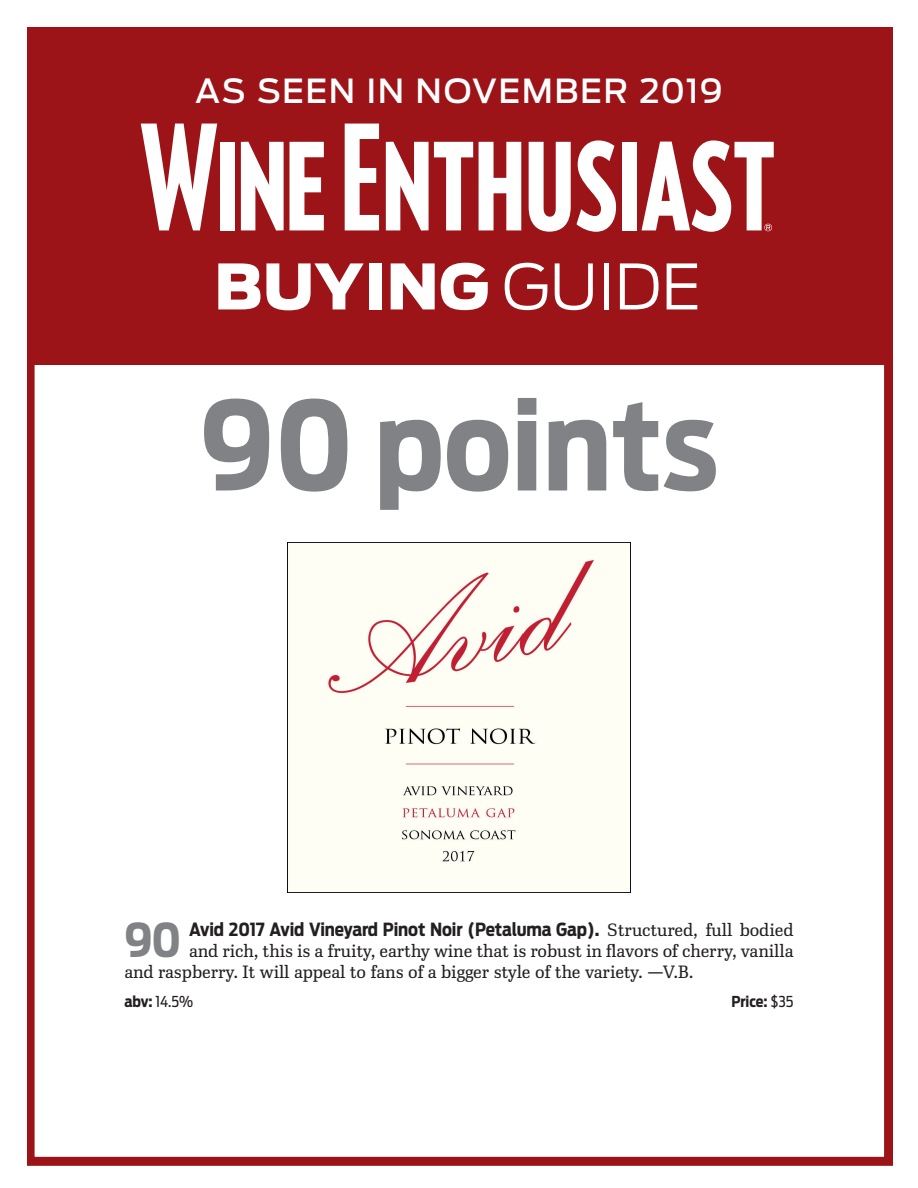
<style>
.page{position:relative;width:918px;height:1188px;background:#fff}
.page>*{position:absolute;margin:0;border:0;box-sizing:border-box;transform-origin:0 0}
.Points_Large{font:700 122.55px "Antenna Cond";color:#808285}
.t1{font:900 62.1px "Antenna";color:#fff}
.BODY_TEXT_WINE{font:700 46.35px "Antenna Cond";color:#808285}
.t2{font:500 33px "Antenna";letter-spacing:.045em;color:#fff}
.BODY_TEXT_WINE-2{font:300 18px "Ibis Text";letter-spacing:-.01em;color:#231f20}
.BODY_TEXT_WINE-3{font:700 18px "Antenna Cond";letter-spacing:-.01em;color:#231f20}
.ABV_PRICES{font:15px "Antenna Cond";color:#231f20}
.ABV_PRICES-2{font:700 15px "Antenna Cond";letter-spacing:-.01em;color:#231f20}
.s1{font-weight:300}
.s2{font-family:"Ibis Text";font-weight:300}
.s3{font-weight:700}
.s4{font-weight:400}
</style>
<div class="page">
<div style="left:26px;top:27px;width:867px;height:337px;background:#9c1418"></div>
<div style="left:26px;top:229px;width:867px;height:937px;border:9px solid #9c1418"></div>
<svg style="left:141px;top:124px;width:76px;height:106px"></svg>
<div style="left:220px;top:142px;width:15px;height:88px;background:#fff"></div>
<svg style="left:241px;top:142px;width:83px;height:89px"></svg>
<svg style="left:345px;top:124px;width:34px;height:106px"></svg>
<svg style="left:386px;top:142px;width:87px;height:89px"></svg>
<svg style="left:479px;top:142px;width:42px;height:88px"></svg>
<svg style="left:529px;top:140px;width:87px;height:92px"></svg>
<div style="left:622px;top:142px;width:15px;height:88px;background:#fff"></div>
<svg style="left:642px;top:140px;width:132px;height:92px"></svg>
<img style="left:288px;top:542px;width:342px;height:350px">
<p class="t2" style="left:195px;top:68px;width:529px">AS SEEN IN NOVEMBER 2019</p>
<p class="t1" style="left:214px;top:242px;width:488px">BUYING <span class="s1">GUIDE</span></p>
<p class="Points_Large" style="left:200px;top:363px;width:520px">90 points</p>
<p class="BODY_TEXT_WINE" style="left:124px;top:909px;width:58px">90</p>
<p class="BODY_TEXT_WINE-3" style="left:189px;top:917px;width:606px">Avid 2017 Avid Vineyard Pinot Noir (Petaluma Gap). <span class="s2">Structured, full bodied</span></p>
<p class="BODY_TEXT_WINE-2" style="left:189px;top:939px;width:606px">and rich, this is a fruity, earthy wine that is robust in flavors of cherry, vanilla</p>
<p class="BODY_TEXT_WINE-2" style="left:124px;top:960px;width:571px">and raspberry. It will appeal to fans of a bigger style of the variety. —V.B.</p>
<p class="ABV_PRICES" style="left:124px;top:991px;width:70px"><span class="s3">abv:</span> 14.5%</p>
<p class="ABV_PRICES-2" style="left:732px;top:991px;width:64px">Price: <span class="s4">$35</span></p>
</div>
